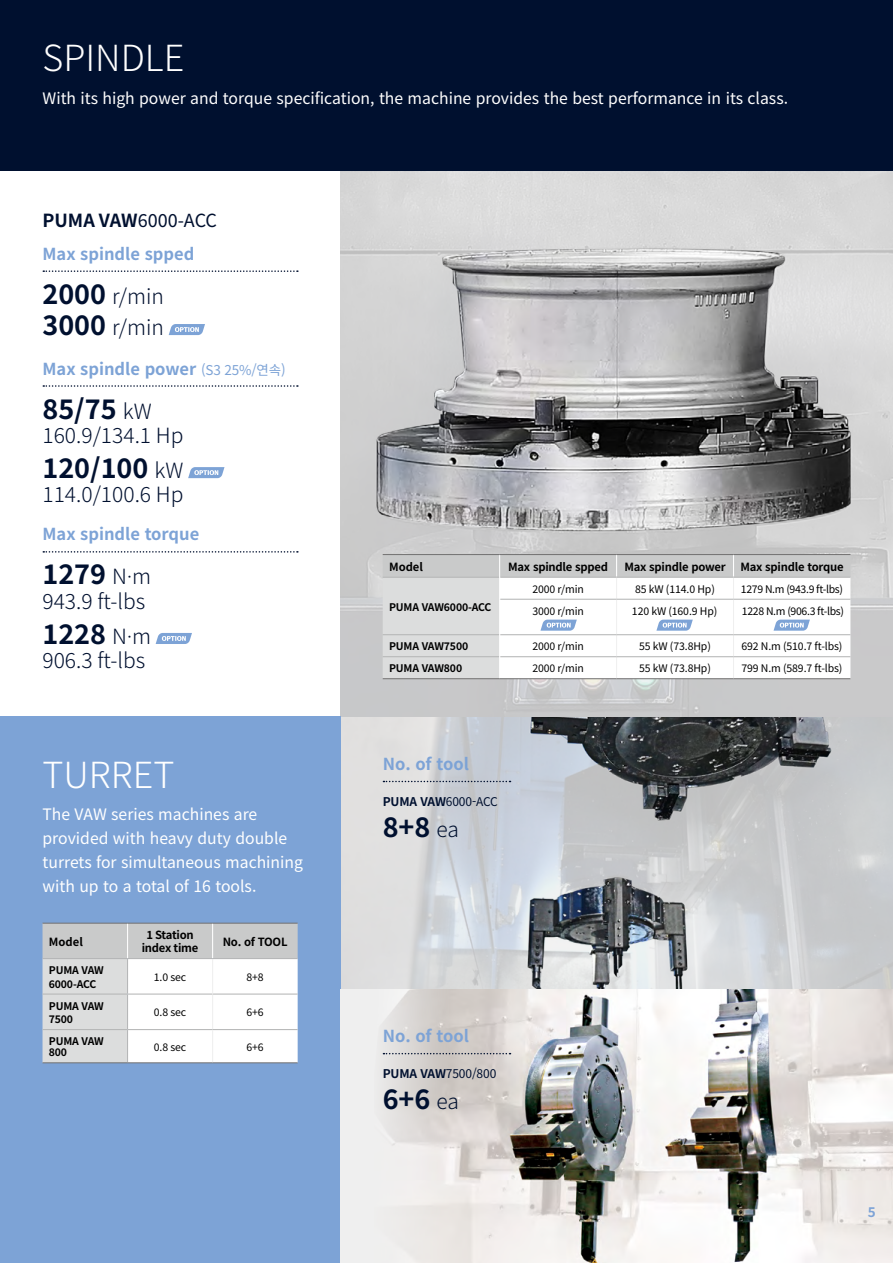
<style>
.page{position:relative;width:893px;height:1263px;background:#fff}
.page>*{position:absolute;margin:0;border:0;box-sizing:border-box;transform-origin:0 0}
.t1{font:300 36px "Noto Sans KR";color:#fff}
.t2{font:700 27px "Noto Sans KR";color:#00102f}
.t3{font:300 21px/31.2px "Noto Sans KR";color:#00102f}
.t4{font:18px "Noto Sans KR";color:#00102f}
.t5{font:700 16.5px "Noto Sans KR";color:#7da3d6}
.t6{font:15.75px/24px "Noto Sans KR";color:#fff}
.t7{font:700 13.5px "Noto Sans KR";color:#7da3d6}
.t8{font:12px "Noto Sans KR";letter-spacing:-.01em;color:#00102f}
.t9{font:700 11.25px/12.8px "Noto Sans KR";letter-spacing:-.02em;color:#000;text-align:center}
.t10{font:10.5px "Noto Sans KR";letter-spacing:-.01em;color:#000}
.t11{font:700 10.5px/13.5px "Noto Sans KR";letter-spacing:-.015em;color:#000}
.t12{font:10.5px "Noto Sans KR";letter-spacing:-.03em;color:#000}
.s1{font-weight:700}
.s2{font-weight:700;font-size:27px}
.s3{font-weight:400;font-size:13.5px}
.s4{font-weight:300;font-size:21px}
.s5{font-family:"Doosan Meta Pro";font-weight:300;font-size:21px}
</style>
<div class="page">
<img style="left:340px;top:716px;width:553px;height:274px">
<svg style="left:340px;top:170px;width:553px;height:546px;background:#b9b9ba"></svg>
<div style="left:0;top:0;width:893px;height:170px;background:#00102f"></div>
<div style="left:0;top:716px;width:340px;height:547px;background:#7da3d6"></div>
<svg style="left:43px;top:270px;width:255px;height:2px"></svg>
<svg style="left:169px;top:324px;width:36px;height:11px"></svg>
<svg style="left:43px;top:385px;width:255px;height:2px"></svg>
<svg style="left:188px;top:467px;width:36px;height:11px"></svg>
<svg style="left:43px;top:551px;width:255px;height:2px"></svg>
<svg style="left:156px;top:633px;width:36px;height:11px"></svg>
<hr style="left:383px;top:554px;width:117px;height:1px;background:#727171">
<hr style="left:500px;top:554px;width:117px;height:1px;background:#727171">
<hr style="left:617px;top:554px;width:116px;height:1px;background:#727171">
<hr style="left:733px;top:554px;width:117px;height:1px;background:#727171">
<div style="left:340px;top:990px;width:553px;height:273px;background:#efefef"></div>
<img style="left:382px;top:990px;width:511px;height:273px">
<svg style="left:43px;top:924px;width:255px;height:138px;background:#e8e8e8"></svg>
<hr style="left:127px;top:923px;width:1px;height:35px;background:#fff">
<hr style="left:212px;top:923px;width:1px;height:35px;background:#fff">
<hr style="left:127px;top:959px;width:1px;height:34px;background:#b5b6b6">
<hr style="left:43px;top:993px;width:85px;height:1px;background:#b5b6b6">
<hr style="left:128px;top:993px;width:85px;height:1px;background:#b5b6b6">
<hr style="left:127px;top:994px;width:1px;height:35px;background:#b5b6b6">
<hr style="left:213px;top:993px;width:85px;height:1px;background:#b5b6b6">
<hr style="left:43px;top:1029px;width:85px;height:1px;background:#b5b6b6">
<hr style="left:128px;top:1029px;width:85px;height:1px;background:#b5b6b6">
<hr style="left:127px;top:1030px;width:1px;height:32px;background:#b5b6b6">
<hr style="left:213px;top:1029px;width:85px;height:1px;background:#b5b6b6">
<hr style="left:212px;top:959px;width:1px;height:34px;background:#efefef">
<hr style="left:212px;top:994px;width:1px;height:35px;background:#efefef">
<hr style="left:212px;top:1030px;width:1px;height:32px;background:#efefef">
<hr style="left:128px;top:958px;width:85px;height:1px;background:#b5b6b6">
<hr style="left:213px;top:958px;width:85px;height:1px;background:#b5b6b6">
<hr style="left:43px;top:958px;width:85px;height:1px;background:#b5b6b6">
<hr style="left:43px;top:923px;width:85px;height:1px;background:#727171">
<hr style="left:128px;top:923px;width:85px;height:1px;background:#727171">
<hr style="left:213px;top:923px;width:85px;height:1px;background:#727171">
<hr style="left:43px;top:1062px;width:85px;height:1px;background:#727171">
<hr style="left:128px;top:1062px;width:85px;height:1px;background:#727171">
<hr style="left:213px;top:1062px;width:85px;height:1px;background:#727171">
<svg style="left:383px;top:781px;width:127px;height:1px"></svg>
<svg style="left:383px;top:1053px;width:127px;height:1px"></svg>
<svg style="left:383px;top:555px;width:467px;height:124px"></svg>
<h1 class="t1" style="left:43px;top:38px;width:143px">SPINDLE</h1>
<p class="t6" style="left:43px;top:86px;width:747px">With its high power and torque specification, the machine provides the best performance in its class.</p>
<p class="t4" style="left:43px;top:210px;width:176px"><span class="s1">PUMA VAW</span>6000-ACC</p>
<p class="t5" style="left:43px;top:244px;width:153px">Max spindle spped</p>
<h3 class="t3" style="left:43px;top:281px;width:123px"><span class="s2">2000</span> r/min<br><span class="s2">3000</span> r/min</h3>
<p class="t5" style="left:43px;top:359px;width:245px">Max spindle power <span class="s3">(S3 25%/연속)</span></p>
<h2 class="t2" style="left:43px;top:393px;width:111px">85/75 <span class="s4">kW</span></h2>
<h3 class="t3" style="left:43px;top:420px;width:142px">160.9/134.1 Hp</h3>
<h2 class="t2" style="left:43px;top:453px;width:142px">120/100 <span class="s4">kW</span></h2>
<h3 class="t3" style="left:43px;top:479px;width:142px">114.0/100.6 Hp</h3>
<p class="t5" style="left:43px;top:525px;width:158px">Max spindle torque</p>
<h2 class="t2" style="left:43px;top:559px;width:110px">1279 <span class="s4">N</span><span class="s5">·</span><span class="s4">m</span></h2>
<h3 class="t3" style="left:43px;top:586px;width:104px">943.9 ft-lbs</h3>
<h2 class="t2" style="left:43px;top:619px;width:110px">1228 <span class="s4">N</span><span class="s5">·</span><span class="s4">m</span></h2>
<h3 class="t3" style="left:43px;top:645px;width:104px">906.3 ft-lbs</h3>
<h1 class="t1" style="left:43px;top:754px;width:133px">TURRET</h1>
<p class="t6" style="left:43px;top:803px;width:262px">The VAW series machines are provided with heavy duty double turrets for simultaneous machining with up to a total of 16 tools.</p>
<p class="t9" style="left:49px;top:935px;width:35px">Model</p>
<p class="t9" style="left:142px;top:929px;width:58px">1 Station index time</p>
<p class="t9" style="left:223px;top:935px;width:66px">No. of TOOL</p>
<p class="t11" style="left:49px;top:964px;width:57px">PUMA VAW<br>6000-ACC</p>
<p class="t10" style="left:154px;top:971px;width:34px">1.0 sec</p>
<p class="t10" style="left:246px;top:971px;width:19px">8+8</p>
<p class="t11" style="left:49px;top:999px;width:57px">PUMA VAW<br>7500</p>
<p class="t10" style="left:154px;top:1007px;width:34px">0.8 sec</p>
<p class="t10" style="left:246px;top:1007px;width:19px">6+6</p>
<p class="t11" style="left:49px;top:1036px;width:57px;line-height:11.2px">PUMA VAW<br>800</p>
<p class="t10" style="left:154px;top:1041px;width:34px">0.8 sec</p>
<p class="t10" style="left:246px;top:1041px;width:19px">6+6</p>
<p class="t9" style="left:389px;top:561px;width:35px">Model</p>
<p class="t9" style="left:508px;top:561px;width:101px">Max spindle spped</p>
<p class="t9" style="left:624px;top:561px;width:103px">Max spindle power</p>
<p class="t9" style="left:740px;top:561px;width:105px">Max spindle torque</p>
<p class="t11" style="left:389px;top:600px;width:104px">PUMA VAW6000-ACC</p>
<p class="t10" style="left:532px;top:583px;width:53px">2000 r/min</p>
<p class="t10" style="left:635px;top:583px;width:81px">85 kW (114.0 Hp)</p>
<p class="t12" style="left:741px;top:583px;width:104px">1279 N.m (943.9 ft-lbs)</p>
<p class="t10" style="left:532px;top:605px;width:53px">3000 r/min</p>
<p class="t10" style="left:632px;top:605px;width:87px">120 kW (160.9 Hp)</p>
<p class="t12" style="left:742px;top:605px;width:104px">1228 N.m (906.3 ft-lbs)</p>
<p class="t11" style="left:389px;top:640px;width:81px">PUMA VAW7500</p>
<p class="t10" style="left:532px;top:641px;width:53px">2000 r/min</p>
<p class="t10" style="left:639px;top:641px;width:73px">55 kW (73.8Hp)</p>
<p class="t10" style="left:741px;top:641px;width:102px">692 N.m (510.7 ft-lbs)</p>
<p class="t11" style="left:389px;top:662px;width:75px">PUMA VAW800</p>
<p class="t10" style="left:532px;top:663px;width:53px">2000 r/min</p>
<p class="t10" style="left:639px;top:663px;width:73px">55 kW (73.8Hp)</p>
<p class="t10" style="left:741px;top:663px;width:102px">799 N.m (589.7 ft-lbs)</p>
<p class="t5" style="left:383px;top:755px;width:88px">No. of tool</p>
<p class="t8" style="left:383px;top:794px;width:117px"><span class="s1">PUMA VAW</span>6000-ACC</p>
<h2 class="t2" style="left:383px;top:812px;width:78px">8+8 <span class="s4">ea</span></h2>
<p class="t5" style="left:383px;top:1027px;width:88px">No. of tool</p>
<p class="t8" style="left:383px;top:1066px;width:115px"><span class="s1">PUMA VAW</span>7500/800</p>
<h2 class="t2" style="left:383px;top:1084px;width:78px">6+6 <span class="s4">ea</span></h2>
<p class="t7" style="left:868px;top:1205px;width:9px">5</p>
</div>
